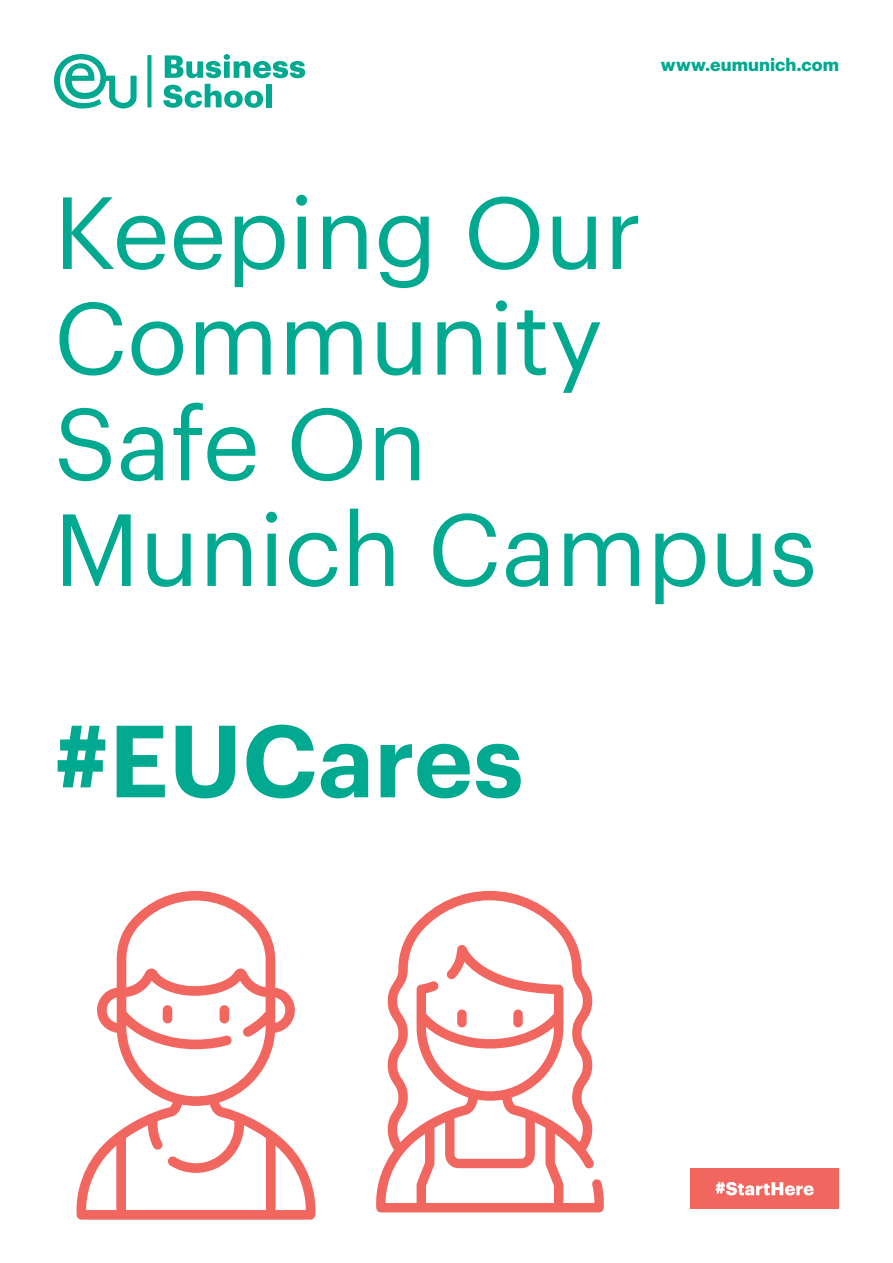
<style>
.page{position:relative;width:893px;height:1263px;background:#fff}
.page>*{position:absolute;margin:0;border:0;box-sizing:border-box;transform-origin:0 0}
.t1{font:100.05px/105.6px "Graphik";color:#00a990}
.t2{font:600 100.05px "Graphik";color:#00a990}
.t3{font:700 17.55px "Graphik";color:#00a990}
</style>
<div class="page">
<div style="left:690px;top:1168px;width:149px;height:41px;background:#f1665f"></div>
<svg style="left:716px;top:1182px;width:98px;height:13px"></svg>
<svg style="left:54px;top:54px;width:83px;height:55px"></svg>
<hr style="left:147px;top:55px;width:3px;height:52px;background:#00a990">
<hr style="left:149px;top:55px;width:2px;height:52px;background:#00a990">
<svg style="left:165px;top:54px;width:140px;height:24px"></svg>
<svg style="left:163px;top:84px;width:100px;height:24px"></svg>
<div style="left:266px;top:84px;width:6px;height:23px;background:#00a990"></div>
<svg style="left:76px;top:891px;width:239px;height:329px"></svg>
<svg style="left:376px;top:891px;width:228px;height:321px"></svg>
<p class="t3" style="left:661px;top:51px;width:179px">www.eumunich.com</p>
<p class="t1" style="left:54px;top:171px;width:765px">Keeping Our<br>Community<br>Safe On<br>Munich Campus</p>
<p class="t2" style="left:54px;top:684px;width:471px">#EUCares</p>
</div>
